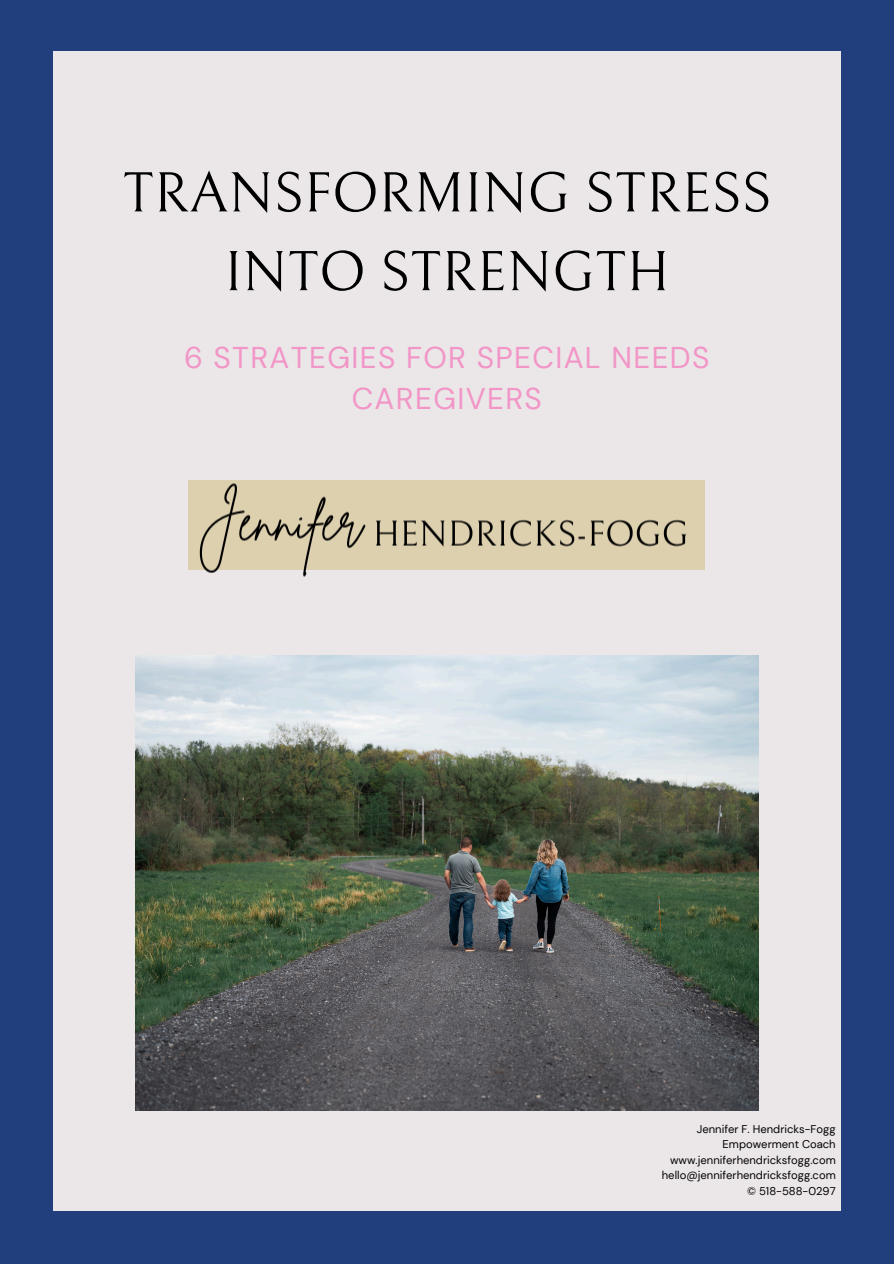
<style>
.page{position:relative;width:894px;height:1264px;background:#fff}
.page>*{position:absolute;margin:0;border:0;box-sizing:border-box;transform-origin:0 0}
.t1{font:56.85px/78.8px "Bellefair";color:#000;text-align:center}
.t2{font:30px/41.7px "DM Sans";letter-spacing:.045em;color:#f296c7;text-align:center}
.t3{font:11.25px "DM Sans";color:#000}
</style>
<div class="page">
<div style="left:0;top:0;width:893px;height:1263px;background:#203f7c"></div>
<div style="left:53px;top:52px;width:787px;height:1159px;background:#ebe7e8"></div>
<div style="left:188px;top:480px;width:517px;height:89px;background:#ddd0af"></div>
<img style="left:135px;top:655px;width:622px;height:455px">
<img style="left:197px;top:483px;width:499px;height:94px">
<p class="t1" style="left:122px;top:155px;width:650px">TRANSFORMING STRESS<br>INTO STRENGTH</p>
<h2 class="t2" style="left:184px;top:336px;width:527px">6 STRATEGIES FOR SPECIAL NEEDS<br>CAREGIVERS</h2>
<p class="t3" style="left:696px;top:1121px;width:140px">Jennifer F. Hendricks-Fogg</p>
<p class="t3" style="left:722px;top:1136px;width:115px">Empowerment Coach</p>
<p class="t3" style="left:670px;top:1152px;width:167px">www.jenniferhendricksfogg.com</p>
<p class="t3" style="left:661px;top:1167px;width:175px">hello@jenniferhendricksfogg.com</p>
<p class="t3" style="left:747px;top:1183px;width:90px">© 518-588-0297</p>
</div>
